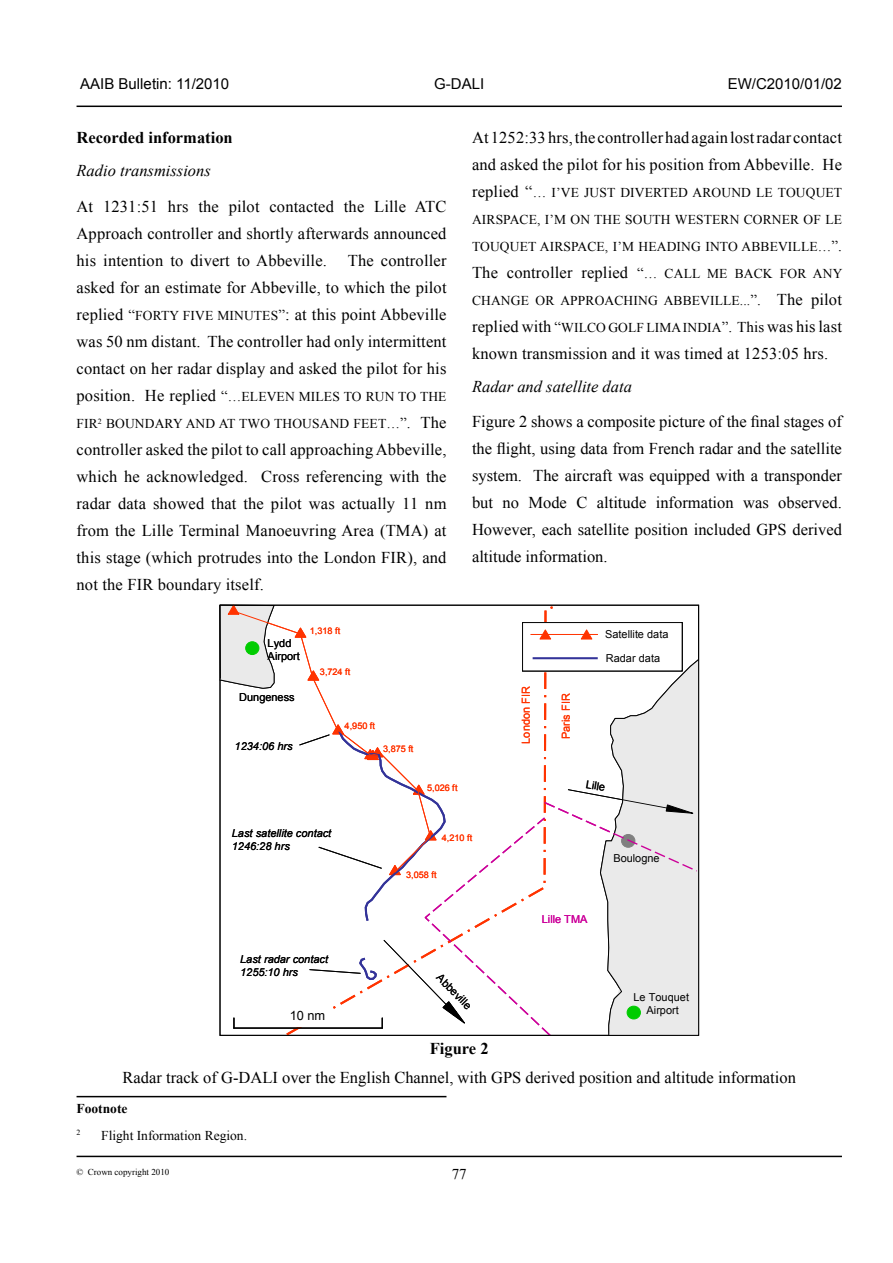
<style>
.page{position:relative;width:893px;height:1263px;background:#fff}
.page>*{position:absolute;margin:0;border:0;box-sizing:border-box;transform-origin:0 0}
.Bultext{font:16.5px/27px "Times New Roman";letter-spacing:.01em;color:#000;text-align:justify}
.Para_header_italic{font:italic 16.5px "Times New Roman";color:#000}
.Para_header{font:700 16.5px "Times New Roman";color:#000}
.Caption_Header{font:700 16.5px "Times New Roman";color:#000}
.t1{font:15px "Arial";color:#000}
.Bultext-2{font:15px "Times New Roman";color:#000}
.Bultext-3{font:13.5px/27px "Times New Roman";letter-spacing:.01em;color:#000}
.Footnote{font:13.5px "Times New Roman";color:#000}
.Footnote-2{font:700 13.5px "Times New Roman";color:#000}
.t2{font:12.75px "Arial";color:#000}
.t3{font:10.95px/13.2px "Arial";letter-spacing:-.005em;color:#000}
.t4{font:italic 10.95px/13px "Arial";letter-spacing:.005em;color:#000}
.t5{font:10.95px "Arial";color:#f30}
.t6{font:10.95px "Arial";color:#cc009a}
.t7{font:9.15px "Arial";letter-spacing:.005em;color:#f30}
.t8{font:9px "Times New Roman";color:#000}
.Footnote-3{font:7.8px "Times New Roman";color:#000}
.s1{font-size:15px}
.s2{font-size:13.5px}
.s3{font-size:16.5px}
</style>
<div class="page">
<hr style="left:77px;top:106px;width:765px;height:1px;background:#000">
<hr style="left:77px;top:1156px;width:765px;height:1px;background:#000">
<hr style="left:77px;top:1096px;width:369px;height:1px;background:#000">
<svg style="left:219px;top:604px;width:56px;height:85px"></svg>
<svg style="left:231px;top:609px;width:77px;height:80px"></svg>
<hr style="left:234px;top:1028px;width:148px;height:1px;background:#000">
<div style="left:522px;top:622px;width:160px;height:49px;border:1px solid #000"></div>
<svg style="left:539px;top:629px;width:12px;height:11px"></svg>
<svg style="left:580px;top:629px;width:13px;height:11px"></svg>
<hr style="left:531px;top:634px;width:67px;height:1px;background:#f30">
<svg style="left:299px;top:656px;width:401px;height:380px"></svg>
<p class="t1" style="left:80px;top:74px;width:150px">AAIB Bulletin: 11/2010</p>
<p class="t1" style="left:434px;top:74px;width:52px">G-DALI</p>
<p class="t1" style="left:728px;top:74px;width:116px">EW/C2010/01/02</p>
<p class="Para_header" style="left:77px;top:126px;width:158px">Recorded information</p>
<p class="Para_header_italic" style="left:77px;top:159px;width:136px">Radio transmissions</p>
<p class="Bultext" style="left:77px;top:193px;width:371px">At 1231:51 hrs the pilot contacted the Lille ATC Approach controller and shortly afterwards announced his intention to divert to Abbeville.</p>
<p class="Bultext" style="left:77px;top:247px;width:372px;text-indent:271px">The controller asked for an estimate for Abbeville, to which the pilot replied <span class="s1">“</span><span class="s2">FORTY FIVE MINUTES</span><span class="s1">”</span>: at this point Abbeville was 50 nm distant. The controller had only intermittent contact on her radar display and asked the pilot for his</p>
<p class="Bultext-3" style="left:77px;top:383px;width:371px"><span class="s3">position. He replied</span> <span class="s1">“</span>…ELEVEN MILES TO RUN TO THE<br>FIR<sup>2</sup> BOUNDARY AND AT TWO THOUSAND FEET…<span class="s1">”.</span> <span class="s3">The</span></p>
<p class="Bultext" style="left:77px;top:436px;width:371px">controller asked the pilot to call approaching Abbeville, which he acknowledged. Cross referencing with the radar data showed that the pilot was actually 11 nm from the Lille Terminal Manoeuvring Area (TMA) at this stage (which protrudes into the London FIR), and not the FIR boundary itself.</p>
<p class="t3" style="left:268px;top:637px;width:34px">Lydd<br>Airport</p>
<p class="t3" style="left:239px;top:691px;width:57px">Dungeness</p>
<p class="t4" style="left:235px;top:740px;width:59px">1234:06 hrs</p>
<p class="t7" style="left:310px;top:624px;width:32px">1,318 ft</p>
<p class="t7" style="left:320px;top:665px;width:32px">3,724 ft</p>
<p class="t7" style="left:345px;top:720px;width:32px">4,950 ft</p>
<p class="t7" style="left:383px;top:743px;width:32px">3,875 ft</p>
<p class="t7" style="left:427px;top:781px;width:32px">5,026 ft</p>
<p class="Bultext" style="left:472px;top:124px;width:371px">At 1252:33 hrs, the controller had again lost radar contact and asked the pilot for his position from Abbeville. He</p>
<p class="Bultext-3" style="left:472px;top:179px;width:121px"><span class="s3">replied “</span>… I’ve just</p>
<p class="Bultext-3" style="left:620px;top:179px;width:10px">diverted</p>
<p class="Bultext-3" style="left:692px;top:179px;width:11px">around</p>
<p class="Bultext-3" style="left:756px;top:179px;width:41px">Le Touquet</p>
<p class="Bultext-3" style="left:472px;top:206px;width:10px">airspace</p>
<p class="Bultext-3" style="left:537px;top:206px;width:67px">, I’m on the</p>
<p class="Bultext-3" style="left:625px;top:206px;width:10px">south</p>
<p class="Bultext-3" style="left:675px;top:206px;width:11px">western</p>
<p class="Bultext-3" style="left:744px;top:206px;width:11px">corner</p>
<p class="Bultext-3" style="left:804px;top:206px;width:31px">of le</p>
<p class="Bultext-3" style="left:472px;top:233px;width:11px">touquet</p>
<p class="Bultext-3" style="left:540px;top:233px;width:10px">airspace</p>
<p class="Bultext-3" style="left:605px;top:233px;width:44px">, i’m heading</p>
<p class="Bultext-3" style="left:705px;top:233px;width:9px">into</p>
<p class="Bultext-3" style="left:741px;top:233px;width:10px">abbeville</p>
<p class="Bultext-2" style="left:818px;top:236px;width:26px"><span class="s2">…</span>”.</p>
<p class="Bultext" style="left:472px;top:259px;width:372px">The controller replied <span class="s1">“</span><span class="s2">… CALL ME BACK FOR ANY</span></p>
<p class="Bultext-3" style="left:472px;top:287px;width:371px">CHANGE OR APPROACHING ABBEVILLE...<span class="s1">”.</span> <span class="s3">The pilot</span></p>
<p class="Bultext" style="left:472px;top:313px;width:371px">replied with <span class="s1">“</span><span class="s2">WILCO GOLF LIMA INDIA</span><span class="s1">”. This</span> was his last known transmission and it was timed at 1253:05 hrs.</p>
<p class="Para_header_italic" style="left:472px;top:376px;width:161px">Radar and satellite data</p>
<p class="Bultext" style="left:472px;top:408px;width:371px">Figure 2 shows a composite picture of the final stages of the flight, using data from French radar and the satellite system. The aircraft was equipped with a transponder but no Mode C altitude information was observed.<br>However, each satellite position included GPS derived altitude information.</p>
<p class="t5" style="left:519px;top:744px;width:59px;rotate:-90deg">London FIR</p>
<p class="t5" style="left:559px;top:739px;width:47px;rotate:-90deg">Paris FIR</p>
<p class="t3" style="left:605px;top:622px;width:65px;line-height:23.9px">Satellite data<br>Radar data</p>
<p class="t3" style="left:587px;top:778px;width:21px;rotate:9deg">Lille</p>
<p class="t4" style="left:232px;top:827px;width:101px">Last satellite contact<br>1246:28 hrs</p>
<p class="t4" style="left:240px;top:953px;width:89px">Last radar contact<br>1255:10 hrs</p>
<p class="t2" style="left:290px;top:1007px;width:37px">10 nm</p>
<p class="t7" style="left:442px;top:832px;width:32px">4,210 ft</p>
<p class="t7" style="left:406px;top:869px;width:32px">3,058 ft</p>
<p class="t3" style="left:443px;top:971px;width:46px;rotate:45deg">Abbeville</p>
<p class="t6" style="left:542px;top:912px;width:47px">Lille TMA</p>
<p class="t3" style="left:613px;top:851px;width:48px">Boulogne</p>
<p class="t3" style="left:633px;top:990px;width:57px;text-align:center">Le Touquet<br>Airport</p>
<p class="Caption_Header" style="left:430px;top:1037px;width:60px">Figure 2</p>
<p class="Bultext" style="left:123px;top:1063px;width:675px">Radar track of G-DALI over the English Channel, with GPS derived position and altitude information</p>
<p class="Footnote-2" style="left:77px;top:1099px;width:52px">Footnote</p>
<p class="Footnote-3" style="left:77px;top:1127px;width:5px">2</p>
<p class="Footnote" style="left:101px;top:1126px;width:147px">Flight Information Region.</p>
<p class="t8" style="left:77px;top:1166px;width:94px">© Crown copyright 2010</p>
<p class="Bultext-2" style="left:452px;top:1163px;width:16px">77</p>
</div>
